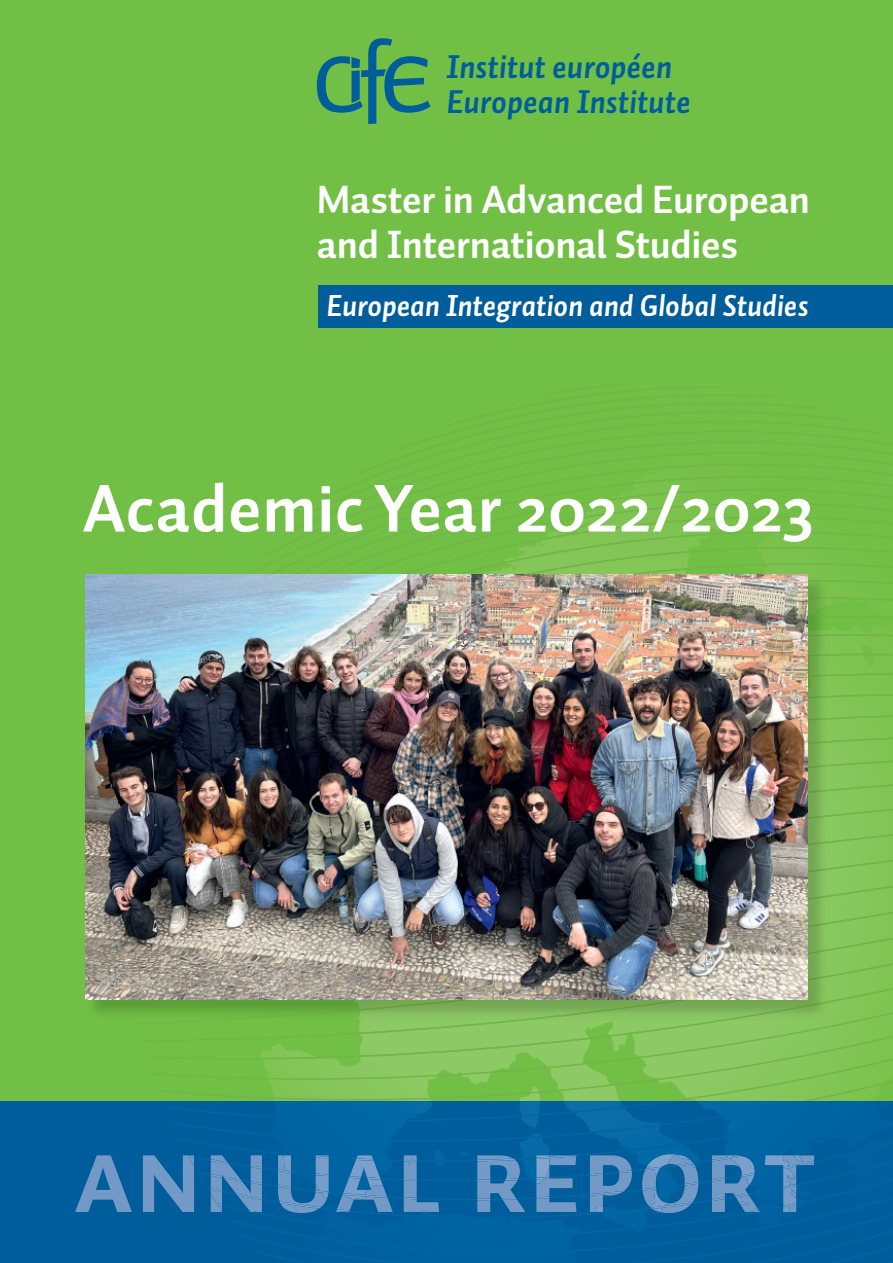
<style>
.page{position:relative;width:893px;height:1263px;background:#71bf44}
.page>*{position:absolute;margin:0;border:0;box-sizing:border-box;transform-origin:0 0}
.t1{font:108px "Auto Pro Bold Small Caps";letter-spacing:-.005em;color:#7399c6}
.t2{font:700 67.5px "Auto Pro";letter-spacing:.005em;color:#fff}
.t3{font:700 39.45px/45px "Auto Pro";letter-spacing:-.005em;color:#fff}
.t4{font:33px/34.8px "Auto Pro Bold Italic 1";color:#005d9c}
.t5{font:30.45px "Auto Pro Bold Italic 1";letter-spacing:-.005em;color:#fff}
</style>
<div class="page">
<svg style="left:308px;top:505px;width:585px;height:17px"></svg>
<svg style="left:285px;top:522px;width:608px;height:17px"></svg>
<svg style="left:266px;top:539px;width:625px;height:17px"></svg>
<svg style="left:252px;top:556px;width:641px;height:17px"></svg>
<svg style="left:140px;top:1015px;width:753px;height:17px"></svg>
<svg style="left:144px;top:1032px;width:749px;height:17px;fill:#87c75d"></svg>
<svg style="left:149px;top:1049px;width:744px;height:17px"></svg>
<svg style="left:157px;top:1066px;width:736px;height:17px"></svg>
<svg style="left:160px;top:1083px;width:726px;height:17px"></svg>
<div style="left:0;top:1101px;width:893px;height:162px;background:#005d9c"></div>
<div style="left:318px;top:285px;width:575px;height:43px;background:#005d9c"></div>
<svg style="left:335px;top:1102px;width:451px;height:81px"></svg>
<svg style="left:317px;top:38px;width:113px;height:86px"></svg>
<img style="left:86px;top:999px;width:124px;height:20px">
<img style="left:136px;top:922px;width:692px;height:86px">
<img style="left:210px;top:949px;width:618px;height:70px">
<img style="left:518px;top:976px;width:310px;height:43px">
<img style="left:723px;top:1001px;width:105px;height:18px">
<img style="left:85px;top:574px;width:723px;height:425px">
<p class="t4" style="left:446px;top:48px;width:246px">Institut européen<br>European Institute</p>
<p class="t3" style="left:317px;top:176px;width:495px">Master in Advanced European and International Studies</p>
<p class="t5" style="left:327px;top:285px;width:484px">European Integration and Global Studies</p>
<h2 class="t2" style="left:83px;top:460px;width:732px">Academic Year 2022/2023</h2>
<h1 class="t1" style="left:73px;top:1098px;width:745px">annual report</h1>
</div>
